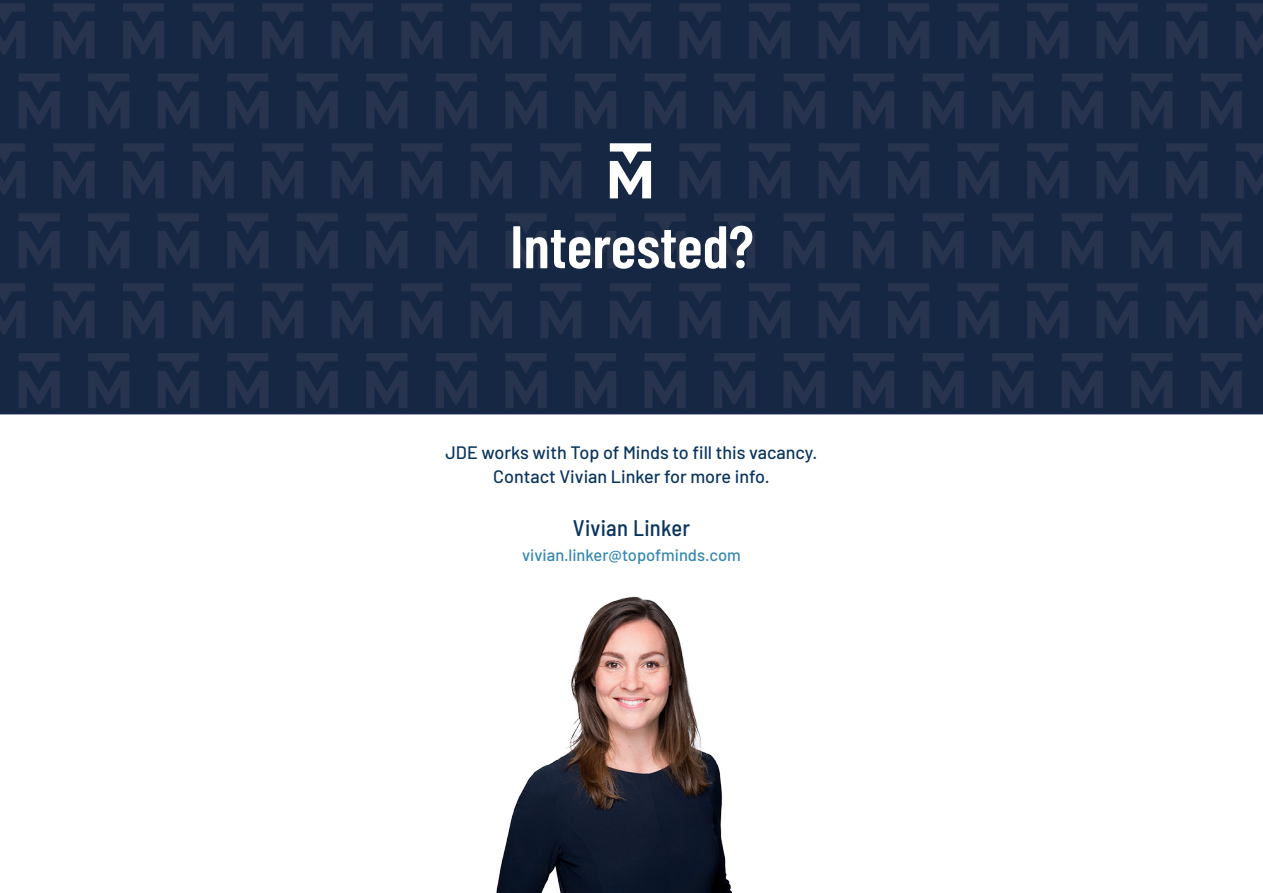
<style>
.page{position:relative;width:1263px;height:893px;background:#fff}
.page>*{position:absolute;margin:0;border:0;box-sizing:border-box;transform-origin:0 0}
.t1{font:600 60px "Barlow Condensed";color:#fff}
.t2{font:500 semi-condensed 22.5px "Barlow";letter-spacing:.01em;color:#0a355e}
.t3{font:500 18px "Barlow";color:#0a355e}
.t4{font:500 16.5px "Barlow";color:#3587b0}
</style>
<div class="page">
<div style="left:0;top:0;width:1263px;height:414px;background:#162744"></div>
<svg style="left:0;top:3px;width:25px;height:56px"></svg>
<svg style="left:0;top:283px;width:25px;height:55px"></svg>
<svg style="left:0;top:143px;width:25px;height:55px"></svg>
<svg style="left:88px;top:213px;width:41px;height:55px;background:#212f49"></svg>
<svg style="left:88px;top:73px;width:41px;height:55px;background:#212f49"></svg>
<svg style="left:88px;top:353px;width:41px;height:55px;background:#212f49"></svg>
<svg style="left:123px;top:3px;width:41px;height:56px;background:#202e49"></svg>
<svg style="left:123px;top:283px;width:41px;height:55px;background:#212f49"></svg>
<svg style="left:123px;top:143px;width:41px;height:55px;background:#212f49"></svg>
<svg style="left:227px;top:213px;width:41px;height:55px;background:#212e49"></svg>
<svg style="left:227px;top:73px;width:41px;height:55px;background:#212e49"></svg>
<svg style="left:227px;top:353px;width:41px;height:55px;background:#212f49"></svg>
<svg style="left:262px;top:3px;width:41px;height:56px;background:#202e49"></svg>
<svg style="left:262px;top:283px;width:41px;height:55px;background:#212f49"></svg>
<svg style="left:262px;top:143px;width:41px;height:55px;background:#212f49"></svg>
<svg style="left:366px;top:213px;width:41px;height:55px;background:#212e49"></svg>
<svg style="left:366px;top:73px;width:41px;height:55px;background:#212e49"></svg>
<svg style="left:366px;top:353px;width:41px;height:55px;background:#212e49"></svg>
<svg style="left:401px;top:3px;width:41px;height:56px;background:#202e49"></svg>
<svg style="left:401px;top:283px;width:41px;height:55px;background:#212e49"></svg>
<svg style="left:401px;top:143px;width:41px;height:55px;background:#212e49"></svg>
<svg style="left:505px;top:213px;width:42px;height:55px;background:#202e49"></svg>
<svg style="left:505px;top:73px;width:42px;height:55px;background:#202e49"></svg>
<svg style="left:505px;top:353px;width:42px;height:55px;background:#202e49"></svg>
<svg style="left:540px;top:3px;width:41px;height:56px;background:#202e49"></svg>
<svg style="left:540px;top:283px;width:41px;height:55px;background:#212e49"></svg>
<svg style="left:540px;top:143px;width:41px;height:55px;background:#212e49"></svg>
<svg style="left:644px;top:213px;width:42px;height:55px;background:#202e49"></svg>
<svg style="left:644px;top:73px;width:42px;height:55px;background:#202e49"></svg>
<svg style="left:644px;top:353px;width:42px;height:55px;background:#202e49"></svg>
<svg style="left:679px;top:3px;width:42px;height:56px;background:#202e49"></svg>
<svg style="left:679px;top:283px;width:42px;height:55px;background:#202e49"></svg>
<svg style="left:679px;top:143px;width:42px;height:55px;background:#202e49"></svg>
<svg style="left:783px;top:213px;width:42px;height:55px;background:#202e49"></svg>
<svg style="left:783px;top:73px;width:42px;height:55px;background:#202e49"></svg>
<svg style="left:783px;top:353px;width:42px;height:55px;background:#202e49"></svg>
<svg style="left:818px;top:3px;width:42px;height:56px;background:#202e49"></svg>
<svg style="left:818px;top:283px;width:42px;height:55px;background:#202e49"></svg>
<svg style="left:818px;top:143px;width:42px;height:55px;background:#202e49"></svg>
<svg style="left:923px;top:213px;width:41px;height:55px;background:#212f49"></svg>
<svg style="left:923px;top:73px;width:41px;height:55px;background:#212e49"></svg>
<svg style="left:923px;top:353px;width:41px;height:55px;background:#212f49"></svg>
<svg style="left:957px;top:3px;width:42px;height:56px;background:#202e49"></svg>
<svg style="left:957px;top:283px;width:42px;height:55px;background:#202e49"></svg>
<svg style="left:957px;top:143px;width:42px;height:55px;background:#202e49"></svg>
<svg style="left:1062px;top:213px;width:41px;height:55px;background:#212f49"></svg>
<svg style="left:1062px;top:73px;width:41px;height:55px;background:#212f49"></svg>
<svg style="left:1062px;top:353px;width:41px;height:55px;background:#212f49"></svg>
<svg style="left:1097px;top:3px;width:41px;height:56px;background:#202e49"></svg>
<svg style="left:1097px;top:283px;width:41px;height:55px;background:#212f49"></svg>
<svg style="left:1097px;top:143px;width:41px;height:55px;background:#212f49"></svg>
<svg style="left:1201px;top:213px;width:41px;height:55px;background:#212f49"></svg>
<svg style="left:1201px;top:73px;width:41px;height:55px;background:#212f49"></svg>
<svg style="left:1201px;top:353px;width:41px;height:55px;background:#212f49"></svg>
<svg style="left:1236px;top:3px;width:27px;height:56px;background:#202e49"></svg>
<svg style="left:1236px;top:283px;width:27px;height:55px"></svg>
<svg style="left:1236px;top:143px;width:27px;height:55px"></svg>
<svg style="left:19px;top:213px;width:41px;height:55px;background:#212e49"></svg>
<svg style="left:19px;top:73px;width:41px;height:55px;background:#212e49"></svg>
<svg style="left:19px;top:353px;width:41px;height:55px;background:#212f49"></svg>
<svg style="left:53px;top:3px;width:42px;height:56px;background:#202e49"></svg>
<svg style="left:53px;top:283px;width:42px;height:55px;background:#202e49"></svg>
<svg style="left:53px;top:143px;width:42px;height:55px;background:#202e49"></svg>
<svg style="left:158px;top:213px;width:41px;height:55px;background:#212f49"></svg>
<svg style="left:158px;top:73px;width:41px;height:55px;background:#212e49"></svg>
<svg style="left:158px;top:353px;width:41px;height:55px;background:#212f49"></svg>
<svg style="left:193px;top:3px;width:41px;height:56px;background:#202e49"></svg>
<svg style="left:193px;top:283px;width:41px;height:55px;background:#212e49"></svg>
<svg style="left:193px;top:143px;width:41px;height:55px;background:#212e49"></svg>
<svg style="left:297px;top:213px;width:41px;height:55px;background:#212f49"></svg>
<svg style="left:297px;top:73px;width:41px;height:55px;background:#212f49"></svg>
<svg style="left:297px;top:353px;width:41px;height:55px;background:#212f49"></svg>
<svg style="left:332px;top:3px;width:41px;height:56px;background:#202e49"></svg>
<svg style="left:332px;top:283px;width:41px;height:55px;background:#212f49"></svg>
<svg style="left:332px;top:143px;width:41px;height:55px;background:#212f49"></svg>
<svg style="left:436px;top:213px;width:41px;height:55px;background:#212f49"></svg>
<svg style="left:436px;top:73px;width:41px;height:55px;background:#212f49"></svg>
<svg style="left:436px;top:353px;width:41px;height:55px;background:#212f49"></svg>
<svg style="left:471px;top:3px;width:41px;height:56px;background:#202e49"></svg>
<svg style="left:471px;top:283px;width:41px;height:55px;background:#212f49"></svg>
<svg style="left:471px;top:143px;width:41px;height:55px;background:#212f49"></svg>
<svg style="left:575px;top:213px;width:41px;height:55px;background:#212f49"></svg>
<svg style="left:575px;top:73px;width:41px;height:55px;background:#212f49"></svg>
<svg style="left:575px;top:353px;width:41px;height:55px;background:#212f49"></svg>
<svg style="left:610px;top:3px;width:41px;height:56px;background:#202e49"></svg>
<svg style="left:610px;top:283px;width:41px;height:55px;background:#212f49"></svg>
<svg style="left:610px;top:143px;width:41px;height:55px"></svg>
<svg style="left:714px;top:213px;width:41px;height:55px;background:#212f49"></svg>
<svg style="left:714px;top:73px;width:41px;height:55px;background:#212f49"></svg>
<svg style="left:714px;top:353px;width:41px;height:55px;background:#212f49"></svg>
<svg style="left:749px;top:3px;width:41px;height:56px;background:#212e49"></svg>
<svg style="left:749px;top:283px;width:41px;height:55px;background:#212f49"></svg>
<svg style="left:749px;top:143px;width:41px;height:55px;background:#212f49"></svg>
<svg style="left:853px;top:213px;width:41px;height:55px;background:#212f49"></svg>
<svg style="left:853px;top:73px;width:41px;height:55px;background:#212e49"></svg>
<svg style="left:853px;top:353px;width:41px;height:55px;background:#212f49"></svg>
<svg style="left:888px;top:3px;width:41px;height:56px;background:#202e49"></svg>
<svg style="left:888px;top:283px;width:41px;height:55px;background:#212f49"></svg>
<svg style="left:888px;top:143px;width:41px;height:55px;background:#212f49"></svg>
<svg style="left:992px;top:213px;width:41px;height:55px;background:#212e49"></svg>
<svg style="left:992px;top:73px;width:41px;height:55px;background:#212e49"></svg>
<svg style="left:992px;top:353px;width:41px;height:55px;background:#212e49"></svg>
<svg style="left:1027px;top:3px;width:41px;height:56px;background:#202e49"></svg>
<svg style="left:1027px;top:283px;width:41px;height:55px;background:#212f49"></svg>
<svg style="left:1027px;top:143px;width:41px;height:55px;background:#212f49"></svg>
<svg style="left:1131px;top:213px;width:41px;height:55px;background:#212e49"></svg>
<svg style="left:1131px;top:73px;width:41px;height:55px;background:#212e49"></svg>
<svg style="left:1131px;top:353px;width:41px;height:55px;background:#212e49"></svg>
<svg style="left:1166px;top:3px;width:41px;height:56px;background:#202e49"></svg>
<svg style="left:1166px;top:283px;width:41px;height:55px;background:#212e49"></svg>
<svg style="left:1166px;top:143px;width:41px;height:55px;background:#212e49"></svg>
<img style="left:496px;top:596px;width:237px;height:297px">
<p class="t1" style="left:510px;top:204px;width:245px">Interested?</p>
<p class="t3" style="left:445px;top:440px;width:374px">JDE works with Top of Minds to fill this vacancy.</p>
<p class="t3" style="left:493px;top:464px;width:278px">Contact Vivian Linker for more info.</p>
<p class="t2" style="left:573px;top:511px;width:119px">Vivian Linker</p>
<p class="t4" style="left:522px;top:543px;width:220px">vivian.linker@topofminds.com</p>
</div>
